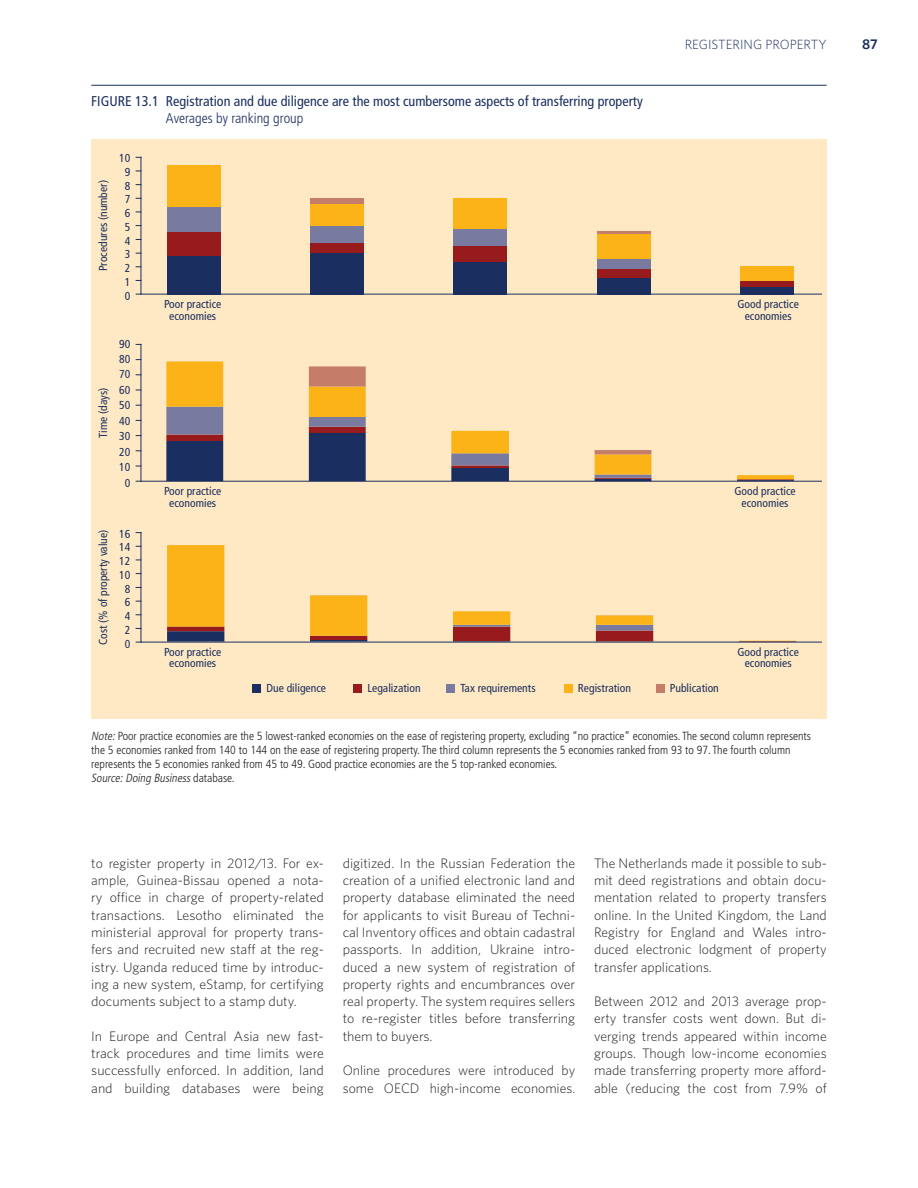
<style>
.page{position:relative;width:918px;height:1188px;background:#fff}
.page>*{position:absolute;margin:0;border:0;box-sizing:border-box;transform-origin:0 0}
.t1{font:condensed 14.1px "Frutiger";color:#1a2e5f}
.t2{font:300 condensed 14.1px "Frutiger";color:#1a2e5f}
.t3{font:600 14.1px "Whitney";color:#1a2e5f}
.t4{font:300 13.8px/17.2px "Whitney";color:#231f20;text-align:justify}
.t5{font:300 13.35px "Whitney";color:#1a2e5f}
.t6{font:300 condensed 11.85px/14.1px "Frutiger";color:#231f20}
.t7{font:condensed 11.7px "Frutiger";color:#1a2e5f}
.t8{font:condensed 11.55px/11.6px "Frutiger";color:#1a2e5f;text-align:center}
.s1{font-style:italic}
</style>
<div class="page">
<div style="left:91px;top:139px;width:736px;height:580px;background:#ffe9c4"></div>
<hr style="left:91px;top:85px;width:736px;height:1px;background:#1a2e5f">
<svg style="left:166px;top:366px;width:628px;height:115px"></svg>
<svg style="left:167px;top:641px;width:629px;height:1px"></svg>
<svg style="left:167px;top:545px;width:629px;height:96px"></svg>
<hr style="left:596px;top:615px;width:57px;height:1px;background:#c47d68">
<hr style="left:310px;top:595px;width:57px;height:1px;background:#c47d68">
<hr style="left:141px;top:157px;width:1px;height:137px;background:#1a2e5f">
<hr style="left:141px;top:294px;width:681px;height:1px;background:#1a2e5f">
<hr style="left:141px;top:344px;width:1px;height:137px;background:#1a2e5f">
<hr style="left:141px;top:481px;width:681px;height:1px;background:#1a2e5f">
<hr style="left:141px;top:533px;width:1px;height:109px;background:#1a2e5f">
<hr style="left:141px;top:642px;width:681px;height:1px;background:#1a2e5f">
<div style="left:656px;top:684px;width:8px;height:8px;background:#c47d68"></div>
<div style="left:446px;top:684px;width:8px;height:8px;background:#797a9f"></div>
<div style="left:353px;top:684px;width:9px;height:8px;background:#971a1d"></div>
<div style="left:253px;top:684px;width:8px;height:8px;background:#1a2e5f"></div>
<div style="left:564px;top:684px;width:9px;height:8px;background:#fbb317"></div>
<div style="left:740px;top:286px;width:54px;height:8px;background:#1a2e5f"></div>
<div style="left:740px;top:281px;width:54px;height:5px;background:#971a1d"></div>
<div style="left:740px;top:267px;width:54px;height:14px;background:#fbb317"></div>
<div style="left:454px;top:261px;width:53px;height:33px;background:#1a2e5f"></div>
<div style="left:454px;top:245px;width:53px;height:16px;background:#971a1d"></div>
<div style="left:454px;top:229px;width:53px;height:16px;background:#797a9f"></div>
<div style="left:454px;top:198px;width:53px;height:31px;background:#fbb317"></div>
<div style="left:167px;top:256px;width:53px;height:38px;background:#1a2e5f"></div>
<div style="left:167px;top:232px;width:53px;height:24px;background:#971a1d"></div>
<div style="left:167px;top:207px;width:53px;height:25px;background:#797a9f"></div>
<div style="left:167px;top:165px;width:53px;height:42px;background:#fbb317"></div>
<div style="left:597px;top:278px;width:53px;height:16px;background:#1a2e5f"></div>
<div style="left:597px;top:269px;width:53px;height:9px;background:#971a1d"></div>
<div style="left:597px;top:258px;width:53px;height:11px;background:#797a9f"></div>
<div style="left:597px;top:234px;width:53px;height:24px;background:#fbb317"></div>
<hr style="left:597px;top:232px;width:53px;height:2px;background:#c47d68">
<div style="left:310px;top:253px;width:54px;height:41px;background:#1a2e5f"></div>
<div style="left:310px;top:242px;width:54px;height:11px;background:#971a1d"></div>
<div style="left:310px;top:225px;width:54px;height:17px;background:#797a9f"></div>
<div style="left:310px;top:204px;width:54px;height:21px;background:#fbb317"></div>
<div style="left:310px;top:198px;width:54px;height:6px;background:#c47d68"></div>
<p class="t1" style="left:91px;top:95px;width:553px">FIGURE 13.1 Registration and due diligence are the most cumbersome aspects of transferring property</p>
<p class="t2" style="left:166px;top:112px;width:139px">Averages by ranking group</p>
<p class="t8" style="left:119px;top:153px;width:13px">10</p>
<p class="t7" style="left:99px;top:271px;width:92px;rotate:-90deg">Procedures (number)</p>
<p class="t8" style="left:125px;top:167px;width:7px">9</p>
<p class="t8" style="left:125px;top:181px;width:7px">8</p>
<p class="t8" style="left:125px;top:194px;width:7px">7</p>
<p class="t8" style="left:125px;top:208px;width:7px">6</p>
<p class="t8" style="left:125px;top:222px;width:7px">5</p>
<p class="t8" style="left:125px;top:236px;width:7px">4</p>
<p class="t8" style="left:125px;top:250px;width:7px">3</p>
<p class="t8" style="left:125px;top:263px;width:7px">2</p>
<p class="t8" style="left:125px;top:277px;width:7px">1</p>
<p class="t5" style="left:685px;top:39px;width:144px">REGISTERING PROPERTY</p>
<p class="t3" style="left:862px;top:39px;width:17px">87</p>
<p class="t8" style="left:125px;top:291px;width:7px">0</p>
<p class="t7" style="left:99px;top:438px;width:51px;rotate:-90deg">Time (days)</p>
<p class="t8" style="left:119px;top:339px;width:13px">90</p>
<p class="t8" style="left:119px;top:354px;width:13px">80</p>
<p class="t8" style="left:119px;top:370px;width:13px">70</p>
<p class="t8" style="left:119px;top:385px;width:13px">60</p>
<p class="t8" style="left:119px;top:401px;width:13px">50</p>
<p class="t8" style="left:119px;top:416px;width:13px">40</p>
<p class="t8" style="left:119px;top:432px;width:13px">30</p>
<p class="t8" style="left:119px;top:447px;width:13px">20</p>
<p class="t8" style="left:119px;top:462px;width:13px">10</p>
<p class="t8" style="left:125px;top:478px;width:7px">0</p>
<p class="t8" style="left:164px;top:299px;width:59px">Poor practice economies</p>
<p class="t8" style="left:738px;top:299px;width:63px">Good practice economies</p>
<p class="t8" style="left:164px;top:486px;width:59px">Poor practice economies</p>
<p class="t8" style="left:734px;top:486px;width:63px">Good practice economies</p>
<p class="t8" style="left:119px;top:529px;width:13px">16</p>
<p class="t7" style="left:99px;top:645px;width:117px;rotate:-90deg">Cost (% of property value)</p>
<p class="t8" style="left:119px;top:542px;width:13px">14</p>
<p class="t8" style="left:119px;top:556px;width:13px">12</p>
<p class="t8" style="left:119px;top:570px;width:13px">10</p>
<p class="t8" style="left:125px;top:584px;width:7px">8</p>
<p class="t8" style="left:125px;top:598px;width:7px">6</p>
<p class="t8" style="left:125px;top:611px;width:7px">4</p>
<p class="t8" style="left:125px;top:625px;width:7px">2</p>
<p class="t8" style="left:125px;top:639px;width:7px">0</p>
<p class="t8" style="left:164px;top:647px;width:59px">Poor practice economies</p>
<p class="t8" style="left:738px;top:647px;width:63px">Good practice economies</p>
<p class="t8" style="left:670px;top:683px;width:51px">Publication</p>
<p class="t8" style="left:266px;top:683px;width:61px">Due diligence</p>
<p class="t8" style="left:367px;top:683px;width:55px">Legalization</p>
<p class="t8" style="left:460px;top:683px;width:77px">Tax requirements</p>
<p class="t8" style="left:578px;top:683px;width:55px">Registration</p>
<p class="t6" style="left:91px;top:730px;width:721px"><span class="s1">Note:</span> Poor practice economies are the 5 lowest-ranked economies on the ease of registering property, excluding “no practice” economies. The second column represents the 5 economies ranked from 140 to 144 on the ease of registering property. The third column represents the 5 economies ranked from 93 to 97. The fourth column represents the 5 economies ranked from 45 to 49. Good practice economies are the 5 top-ranked economies.<br><span class="s1">Source: Doing Business</span> d a t a b a s e.</p>
<p class="t4" style="left:91px;top:855px;width:234px">to register property in 2012/13. For ex&shy;ample, Guinea-Bissau opened a nota&shy;ry office in charge of property-related transactions. Lesotho eliminated the ministerial approval for property trans&shy;fers and recruited new staff at the reg&shy;istry. Uganda reduced time by introduc&shy;ing a new system, eStamp, for certifying documents subject to a stamp duty.</p>
<p class="t4" style="left:91px;top:1028px;width:234px">In Europe and Central Asia new fast&shy;track procedures and time limits were successfully enforced. In addition, land and building databases were being</p>
<p class="t4" style="left:343px;top:855px;width:234px">digitized. In the Russian Federation the creation of a unified electronic land and property database eliminated the need for applicants to visit Bureau of Techni&shy;cal Inventory offices and obtain cadastral passports. In addition, Ukraine intro&shy;duced a new system of registration of property rights and encumbrances over real property. The system requires sellers to re-register titles before transferring them to buyers.</p>
<p class="t4" style="left:343px;top:1063px;width:234px">Online procedures were introduced by some OECD high-income economies.</p>
<p class="t4" style="left:594px;top:855px;width:234px">The Netherlands made it possible to sub&shy;mit deed registrations and obtain docu&shy;mentation related to property transfers online. In the United Kingdom, the Land Registry for England and Wales intro&shy;duced electronic lodgment of property transfer applications.</p>
<p class="t4" style="left:594px;top:994px;width:234px">Between 2012 and 2013 average prop&shy;erty transfer costs went down. But di&shy;verging trends appeared within income groups. Though low-income economies made transferring property more afford&shy;able (reducing the cost from 7.9% of</p>
</div>
